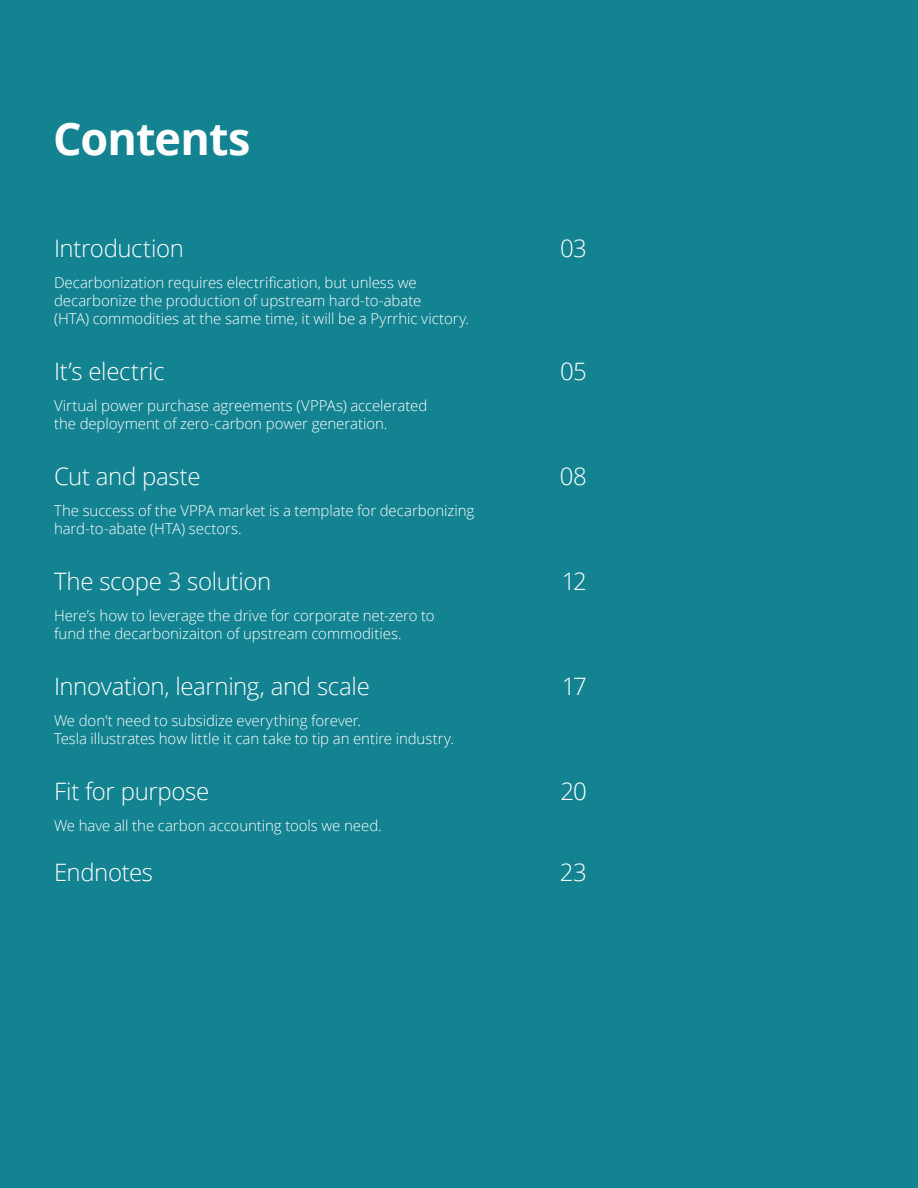
<style>
.page{position:relative;width:918px;height:1188px;background:#138391}
.page>*{position:absolute;margin:0;border:0;box-sizing:border-box;transform-origin:0 0}
.t1{font:700 45px "Open Sans";letter-spacing:-.02em;color:#fff}
.t2{font:300 24px "Open Sans";letter-spacing:-.015em;color:#fff}
.t3{font:300 15px/18px "Open Sans";letter-spacing:-.005em;color:#fff}
</style>
<div class="page">
<h1 class="t1" style="left:53px;top:107px;width:199px">Contents</h1>
<p class="t2" style="left:54px;top:232px;width:131px">Introduction</p>
<p class="t2" style="left:560px;top:232px;width:28px">03</p>
<p class="t3" style="left:54px;top:273px;width:417px">Decarbonization requires electrification, but unless we decarbonize the production of upstream hard-to-abate<br>(HTA) commodities at the same time, it will be a Pyrrhic victory.</p>
<p class="t2" style="left:54px;top:355px;width:112px">It’s electric</p>
<p class="t2" style="left:560px;top:355px;width:28px">05</p>
<p class="t3" style="left:54px;top:396px;width:375px">Virtual power purchase agreements (VPPAs) accelerated the deployment of zero-carbon power generation.</p>
<p class="t2" style="left:54px;top:460px;width:148px">Cut and paste</p>
<p class="t2" style="left:560px;top:460px;width:29px">08</p>
<p class="t3" style="left:54px;top:501px;width:422px">The success of the VPPA market is a template for decarbonizing hard-to-abate (HTA) sectors.</p>
<p class="t2" style="left:54px;top:565px;width:219px">The scope 3 solution</p>
<p class="t2" style="left:562px;top:565px;width:27px">12</p>
<p class="t3" style="left:54px;top:606px;width:382px">Here’s how to leverage the drive for corporate net-zero to fund the decarbonizaiton of upstream commodities.</p>
<p class="t2" style="left:54px;top:670px;width:317px">Innovation, learning, and scale</p>
<p class="t2" style="left:562px;top:670px;width:27px">17</p>
<p class="t3" style="left:54px;top:711px;width:402px">We don’t need to subsidize everything forever.<br>Tesla illustrates how little it can take to tip an entire industry.</p>
<p class="t2" style="left:54px;top:775px;width:157px">Fit for purpose</p>
<p class="t2" style="left:560px;top:775px;width:28px">20</p>
<p class="t3" style="left:54px;top:816px;width:329px">We have all the carbon accounting tools we need.</p>
<p class="t2" style="left:54px;top:856px;width:101px">Endnotes</p>
<p class="t2" style="left:560px;top:856px;width:29px">23</p>
</div>
